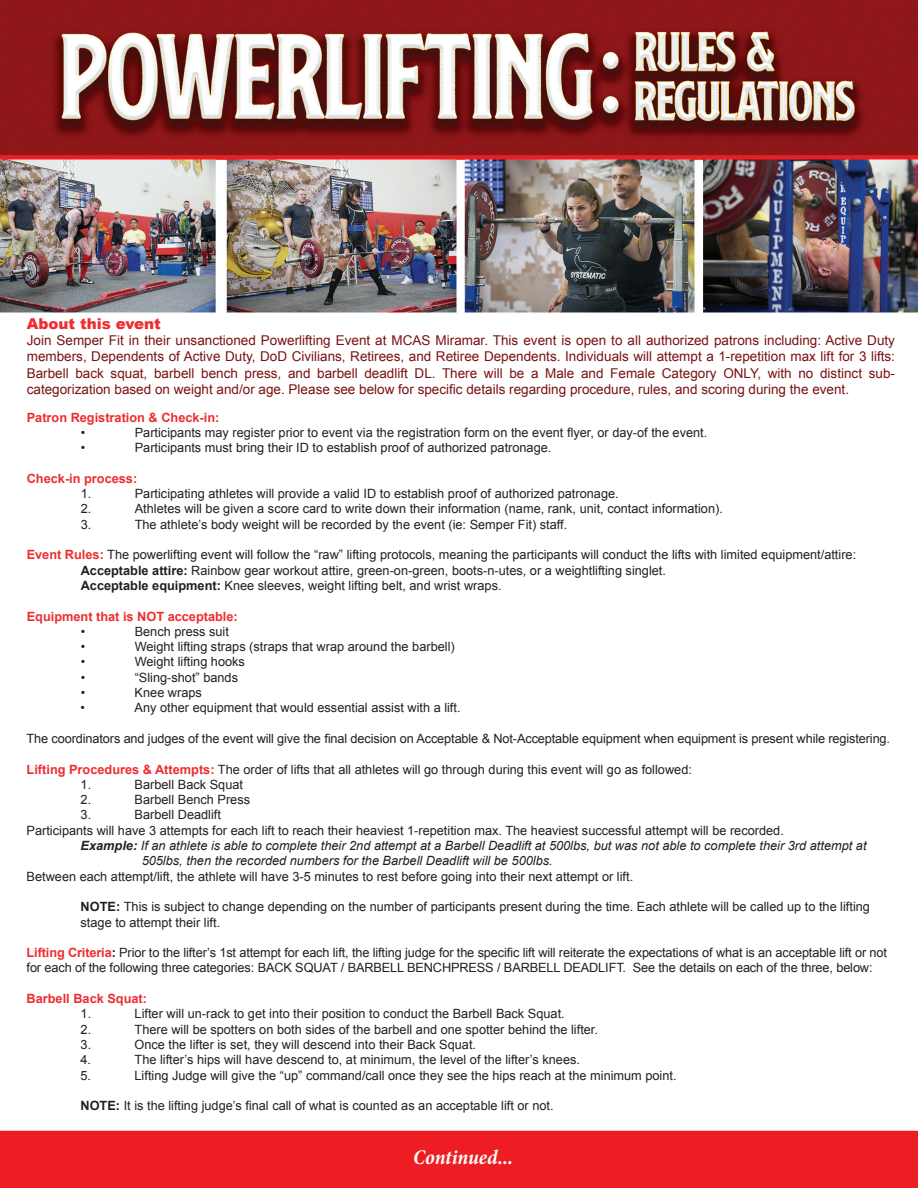
<style>
.page{position:relative;width:918px;height:1188px;background:#fff}
.page>*{position:absolute;margin:0;border:0;box-sizing:border-box;transform-origin:0 0}
.t1{font:italic 700 condensed 21px "Minion Pro";color:#fff}
.t2{font:900 15px "Arial";color:#ee2d30}
.t3{font:13.5px/16.2px "Arial";color:#7a1113;text-align:justify}
.t4{font:12.75px/15.3px "Arial";color:#231f20}
.t5{font:italic 12.75px "Arial";color:#231f20}
.t6{font:700 12.75px "Arial";color:#ee2d30}
.s1{font-weight:700;color:#ee2d30}
.s2{font-weight:700}
</style>
<div class="page">
<img style="left:0;top:0;width:918px;height:1188px">
<p class="t2" style="left:27px;top:313px;width:136px">About this event</p>
<p class="t3" style="left:27px;top:332px;width:870px">Join Semper Fit in their unsanctioned Powerlifting Event at MCAS Miramar. This event is open to all authorized patrons including: Active Duty members, Dependents of Active Duty, DoD Civilians, Retirees, and Retiree Dependents. Individuals will attempt a 1-repetition max lift for 3 lifts:<br>Barbell back squat, barbell bench press, and barbell deadlift DL. There will be a Male and Female Category ONLY, with no distinct sub&shy;categorization based on weight and/or age. Please see below for specific details regarding procedure, rules, and scoring during the event.</p>
<p class="t6" style="left:27px;top:409px;width:194px">Patron Registration &amp; Check-in:</p>
<p class="t4" style="left:81px;top:425px;width:6px">•</p>
<p class="t4" style="left:135px;top:425px;width:574px">Participants may register prior to event via the registration form on the event flyer, or day-of the event.</p>
<p class="t4" style="left:81px;top:440px;width:6px">•</p>
<p class="t4" style="left:135px;top:440px;width:418px">Participants must bring their ID to establish proof of authorized patronage.</p>
<p class="t6" style="left:27px;top:470px;width:112px">Check-in process:</p>
<p class="t4" style="left:81px;top:486px;width:12px">1.</p>
<p class="t4" style="left:135px;top:486px;width:486px">Participating athletes will provide a valid ID to establish proof of authorized patronage.</p>
<p class="t4" style="left:81px;top:501px;width:12px">2.</p>
<p class="t4" style="left:135px;top:501px;width:590px">Athletes will be given a score card to write down their information (name, rank, unit, contact information).</p>
<p class="t4" style="left:81px;top:517px;width:12px">3.</p>
<p class="t4" style="left:135px;top:517px;width:434px">The athlete’s body weight will be recorded by the event (ie: Semper Fit) staff.</p>
<p class="t4" style="left:81px;top:547px;width:777px;text-indent:-54px"><span class="s1">Event Rules:</span> The powerlifting event will follow the “raw” lifting protocols, meaning the participants will conduct the lifts with limited equipment/attire:<br><span class="s2">Acceptable attire:</span> Rainbow gear workout attire, green-on-green, boots-n-utes, or a weightlifting singlet.<br><span class="s2">Acceptable equipment:</span> Knee sleeves, weight lifting belt, and wrist wraps.</p>
<p class="t6" style="left:27px;top:608px;width:213px">Equipment that is NOT acceptable:</p>
<p class="t4" style="left:81px;top:624px;width:6px">•</p>
<p class="t4" style="left:135px;top:624px;width:96px">Bench press suit</p>
<p class="t4" style="left:81px;top:639px;width:6px">•</p>
<p class="t4" style="left:135px;top:639px;width:322px">Weight lifting straps (straps that wrap around the barbell)</p>
<p class="t4" style="left:81px;top:654px;width:6px">•</p>
<p class="t4" style="left:135px;top:654px;width:112px">Weight lifting hooks</p>
<p class="t4" style="left:81px;top:670px;width:6px">•</p>
<p class="t4" style="left:135px;top:670px;width:105px">“Sling-shot” bands</p>
<p class="t4" style="left:81px;top:685px;width:6px">•</p>
<p class="t4" style="left:135px;top:685px;width:69px">Knee wraps</p>
<p class="t4" style="left:81px;top:700px;width:6px">•</p>
<p class="t4" style="left:135px;top:700px;width:327px">Any other equipment that would essential assist with a lift.</p>
<p class="t4" style="left:27px;top:731px;width:865px">The coordinators and judges of the event will give the final decision on Acceptable &amp; Not-Acceptable equipment when equipment is present while registering.</p>
<p class="t4" style="left:81px;top:762px;width:613px;text-indent:-54px"><span class="s1">Lifting Procedures &amp; Attempts:</span> The order of lifts that all athletes will go through during this event will go as followed:<br>1.</p>
<p class="t4" style="left:135px;top:777px;width:110px">Barbell Back Squat</p>
<p class="t4" style="left:81px;top:792px;width:12px">2.</p>
<p class="t4" style="left:135px;top:792px;width:117px">Barbell Bench Press</p>
<p class="t4" style="left:81px;top:807px;width:12px">3.</p>
<p class="t4" style="left:135px;top:807px;width:88px">Barbell Deadlift</p>
<p class="t4" style="left:27px;top:823px;width:759px">Participants will have 3 attempts for each lift to reach their heaviest 1-repetition max. The heaviest successful attempt will be recorded.</p>
<p class="t5" style="left:81px;top:837px;width:787px"><span class="s2">Example:</span> If an athlete is able to complete their 2nd attempt at a Barbell Deadlift at 500lbs, but was not able to complete their 3rd attempt at</p>
<p class="t5" style="left:142px;top:853px;width:413px">505lbs, then the recorded numbers for the Barbell Deadlift will be 500lbs.</p>
<p class="t4" style="left:27px;top:869px;width:608px">Between each attempt/lift, the athlete will have 3-5 minutes to rest before going into their next attempt or lift.</p>
<p class="t4" style="left:81px;top:899px;width:791px"><span class="s2">NOTE:</span> This is subject to change depending on the number of participants present during the time. Each athlete will be called up to the lifting stage to attempt their lift.</p>
<p class="t4" style="left:27px;top:945px;width:862px"><span class="s1">Lifting Criteria</span><span class="s2">:</span> Prior to the lifter’s 1st attempt for each lift, the lifting judge for the specific lift will reiterate the expectations of what is an acceptable lift or not for each of the following three categories: BACK SQUAT / BARBELL BENCHPRESS / BARBELL DEADLIFT. See the details on each of the three, below:</p>
<p class="t6" style="left:27px;top:990px;width:122px">Barbell Back Squat:</p>
<p class="t4" style="left:81px;top:1006px;width:12px">1.</p>
<p class="t4" style="left:135px;top:1006px;width:432px">Lifter will un-rack to get into their position to conduct the Barbell Back Squat.</p>
<p class="t4" style="left:81px;top:1022px;width:12px">2.</p>
<p class="t4" style="left:135px;top:1022px;width:465px">There will be spotters on both sides of the barbell and one spotter behind the lifter.</p>
<p class="t4" style="left:81px;top:1037px;width:12px">3.</p>
<p class="t4" style="left:135px;top:1037px;width:343px">Once the lifter is set, they will descend into their Back Squat.</p>
<p class="t4" style="left:81px;top:1052px;width:12px">4.</p>
<p class="t4" style="left:135px;top:1052px;width:447px">The lifter’s hips will have descend to, at minimum, the level of the lifter’s knees.</p>
<p class="t4" style="left:81px;top:1068px;width:12px">5.</p>
<p class="t4" style="left:135px;top:1068px;width:544px">Lifting Judge will give the “up” command/call once they see the hips reach at the minimum point.</p>
<p class="t4" style="left:81px;top:1098px;width:475px"><span class="s2">NOTE:</span> It is the lifting judge’s final call of what is counted as an acceptable lift or not.</p>
<h1 class="t1" style="left:413px;top:1142px;width:101px">Continued...</h1>
</div>
